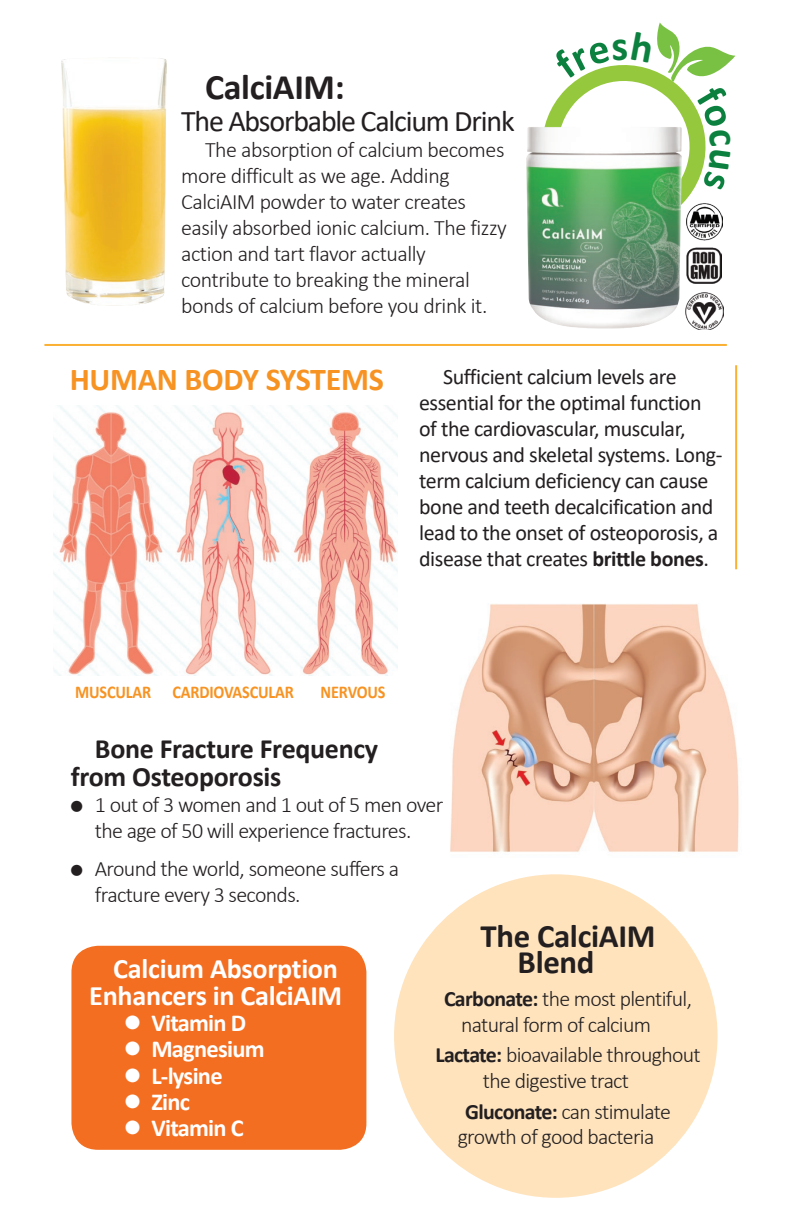
<style>
.page{position:relative;width:792px;height:1224px;background:#fff}
.page>*{position:absolute;margin:0;border:0;box-sizing:border-box;transform-origin:0 0}
.Matt_Bodytext_First{font:700 36px "Calibri";letter-spacing:-.01em;color:#231f20}
.Matt_Bodytext_First-2{font:700 32.8px/25.6px "Calibri";letter-spacing:-.01em;color:#231f20}
.Kicker_1_copy{font:700 32px "Calibri";letter-spacing:-.01em;color:#f79322}
.Matt_Bodytext_First-3{font:30px "Calibri";letter-spacing:-.04em;color:#231f20}
.Matt_Bodytext_First-4{font:700 28.2px/26.4px "Calibri";letter-spacing:-.01em;color:#fff;text-align:right}
.Matt_Bodytext_First-5{font:700 28px/28px "Calibri";letter-spacing:-.01em;color:#231f20}
.Matt_Bodytext_First-6{font:700 24.4px "Calibri";letter-spacing:-.03em;color:#fff}
.Matt_Bodytext_First-7{font:300 22px/26px "Calibri";letter-spacing:-.02em;color:#231f20}
.Matt_Bodytext_First-8{font:22px/26px "Calibri";letter-spacing:-.02em;color:#231f20}
.Matt_Bodytext_First-9{font:300 21.8px/25.6px "Calibri";letter-spacing:-.03em;color:#231f20}
.Kicker_1_copy-2{font:700 18px "Calibri";letter-spacing:-.01em;color:#f79322;scale:.9 1}
.s1{font-weight:700}
</style>
<div class="page">
<img style="left:450px;top:604px;width:289px;height:248px">
<img style="left:61px;top:57px;width:106px;height:249px">
<img style="left:694px;top:237px;width:21px;height:4px">
<img style="left:686px;top:292px;width:38px;height:38px">
<img style="left:687px;top:247px;width:35px;height:37px">
<div style="left:394px;top:874px;width:324px;height:324px;background:#fee3bd;border-radius:50%"></div>
<div style="left:71px;top:946px;width:295px;height:204px;background:#f36e21;border-radius:27px"></div>
<img style="left:53px;top:406px;width:344px;height:270px">
<img style="left:526px;top:127px;width:155px;height:202px">
<hr style="left:44px;top:344px;width:683px;height:2px;background:#fbb033">
<hr style="left:735px;top:365px;width:2px;height:204px;background:#fbb033">
<svg style="left:534px;top:22px;width:201px;height:215px"></svg>
<p class="Matt_Bodytext_First" style="left:205px;top:61px;width:141px">CalciAIM:</p>
<p class="Matt_Bodytext_First-3" style="left:181px;top:100px;width:335px">The Absorbable Calcium Drink</p>
<p class="Matt_Bodytext_First-7" style="left:181px;top:136px;width:327px;text-indent:24px">The absorption of calcium becomes more difficult as we age. Adding CalciAIM powder to water creates easily absorbed ionic calcium. The fizzy action and tart flavor actually contribute to breaking the mineral bonds of calcium before you drink it.</p>
<p class="Kicker_1_copy" style="left:70px;top:357px;width:316px">HUMAN BODY SYSTEMS</p>
<p class="Matt_Bodytext_First-8" style="left:419px;top:363px;width:305px;text-indent:24px">Sufficient calcium levels are essential for the optimal function of the cardiovascular, muscular, nervous and skeletal systems. Long&shy;term calcium deficiency can cause bone and teeth decalcification and lead to the onset of osteoporosis, a disease that creates <span class="s1">brittle bones</span>.</p>
<p class="Kicker_1_copy-2" style="left:75px;top:679px;width:245px">MUSCULAR CARDIOVASCULAR</p>
<p class="Kicker_1_copy-2" style="left:321px;top:679px;width:74px">NERVOUS</p>
<p class="Matt_Bodytext_First-5" style="left:71px;top:734px;width:309px;text-indent:24px">Bone Fracture Frequency from Osteoporosis</p>
<p class="Matt_Bodytext_First-7" style="left:71px;top:791px;width:374px;text-align:center">● 1 out of 3 women and 1 out of 5 men over the age of 50 will experience fractures.</p>
<p class="Matt_Bodytext_First-7" style="left:95px;top:855px;width:306px;text-indent:-24px">● Around the world, someone suffers a fracture every 3 seconds.</p>
<p class="Matt_Bodytext_First-4" style="left:89px;top:955px;width:254px">Calcium Absorption<br>Enhancers in CalciAIM</p>
<p class="Matt_Bodytext_First-6" style="left:125px;top:1006px;width:123px">● Vitamin D</p>
<p class="Matt_Bodytext_First-6" style="left:125px;top:1032px;width:141px">● Magnesium</p>
<p class="Matt_Bodytext_First-6" style="left:125px;top:1058px;width:99px">● L-lysine</p>
<p class="Matt_Bodytext_First-6" style="left:125px;top:1084px;width:67px">● Zinc</p>
<p class="Matt_Bodytext_First-6" style="left:125px;top:1111px;width:120px">● Vitamin C</p>
<p class="Matt_Bodytext_First-2" style="left:518px;top:923px;width:139px;text-indent:-37px">The CalciAIM<br>Blend</p>
<p class="Matt_Bodytext_First-9" style="left:461px;top:986px;width:233px;text-indent:-17px"><span class="s1">Carbonate:</span> the most plentiful, natural form of calcium</p>
<p class="Matt_Bodytext_First-9" style="left:483px;top:1042px;width:219px;text-indent:-48px"><span class="s1">Lactate:</span> bioavailable throughout the digestive tract</p>
<p class="Matt_Bodytext_First-9" style="left:458px;top:1098px;width:215px;text-indent:7px"><span class="s1">Gluconate:</span> can stimulate growth of good bacteria</p>
</div>
